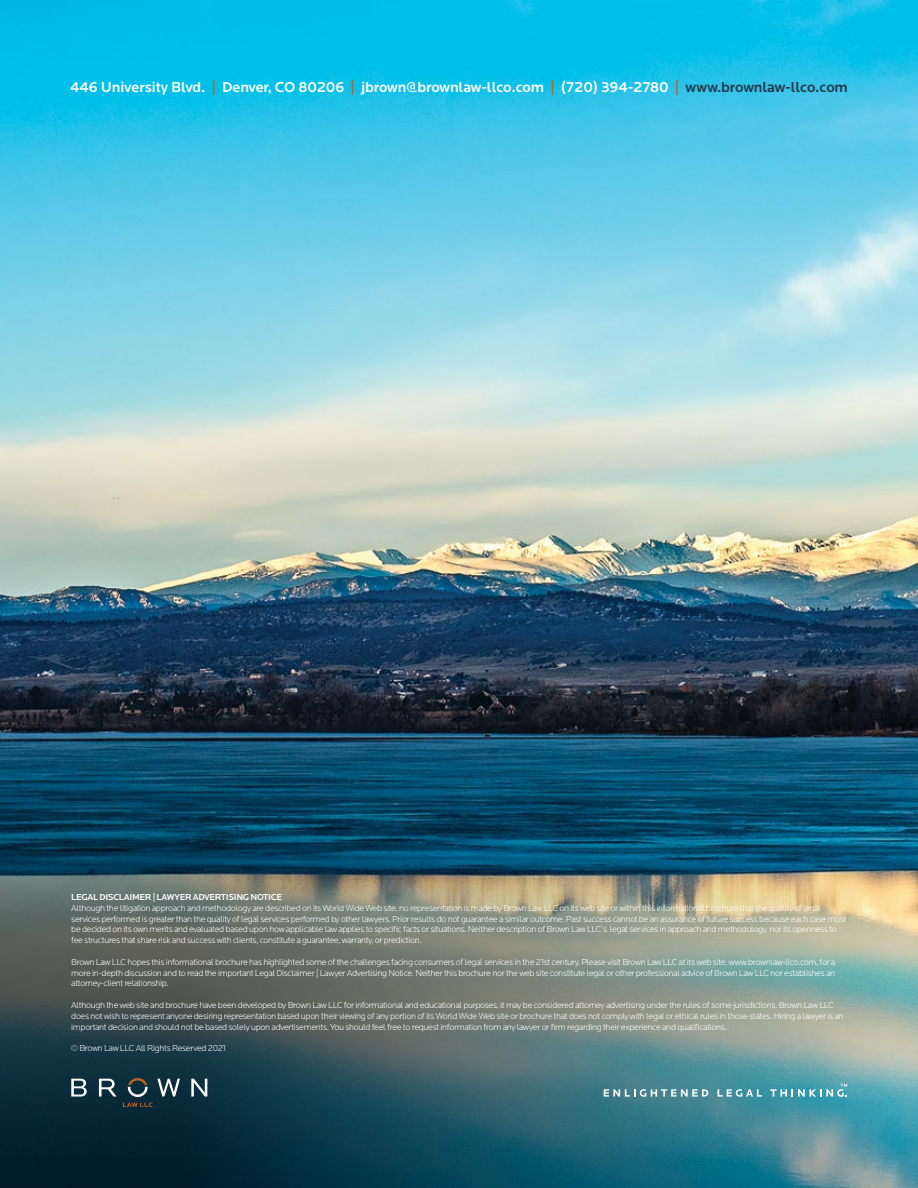
<style>
.page{position:relative;width:918px;height:1188px;background:#fff}
.page>*{position:absolute;margin:0;border:0;box-sizing:border-box;transform-origin:0 0}
.t1{font:500 15px "Locator";letter-spacing:-.01em;color:#fff}
.t2{font:300 9px/10.8px "Locator";letter-spacing:-.04em;color:#fff}
.t3{font:500 9px "Locator";letter-spacing:-.04em;color:#fff}
.s1{color:#bb6125}
.s2{color:#243746}
</style>
<div class="page">
<img style="left:0;top:0;width:918px;height:777px">
<img style="left:0;top:777px;width:918px;height:411px">
<svg style="left:123px;top:1103px;width:30px;height:4px"></svg>
<svg style="left:71px;top:1079px;width:16px;height:18px"></svg>
<svg style="left:99px;top:1079px;width:18px;height:18px"></svg>
<svg style="left:157px;top:1079px;width:23px;height:18px"></svg>
<svg style="left:191px;top:1079px;width:16px;height:18px"></svg>
<svg style="left:128px;top:1078px;width:20px;height:19px"></svg>
<svg style="left:604px;top:1089px;width:104px;height:8px"></svg>
<svg style="left:718px;top:1089px;width:44px;height:8px"></svg>
<svg style="left:770px;top:1084px;width:77px;height:13px"></svg>
<h1 class="t1" style="left:70px;top:79px;width:779px">446 University Blvd. <span class="s1">|</span> Denver, CO 80206 <span class="s1">|</span> jbrown@brownlaw-llco.com <span class="s1">|</span> (720) 394-2780 <span class="s1">|</span> <span class="s2">www.brownlaw-llco.com</span></h1>
<p class="t3" style="left:71px;top:892px;width:212px">LEGAL DISCLAIMER | LAWYER ADVERTISING NOTICE</p>
<p class="t2" style="left:71px;top:903px;width:777px">Although the litigation approach and methodology are described on its World Wide Web site, no representation is made by Brown Law LLC on its web site or within this informational brochure that the quality of legal services performed is greater than the quality of legal services performed by other lawyers. Prior results do not guarantee a similar outcome. Past success cannot be an assurance of future success because each case must be decided on its own merits and evaluated based upon how applicable law applies to specific facts or situations. Neither description of Brown Law LLC’s legal services in approach and methodology, nor its openness to fee structures that share risk and success with clients, constitute a guarantee, warranty, or prediction.</p>
<p class="t2" style="left:71px;top:957px;width:766px;text-align:justify">Brown Law LLC hopes this informational brochure has highlighted some of the challenges facing consumers of legal services in the 21st century. Please visit Brown Law LLC at its web site, www.brownlaw-llco.com, for a more in-depth discussion and to read the important Legal Disclaimer | Lawyer Advertising Notice. Neither this brochure nor the web site constitute legal or other professional advice of Brown Law LLC nor establishes an attorney-client relationship.</p>
<p class="t2" style="left:71px;top:1000px;width:774px">Although the web site and brochure have been developed by Brown Law LLC for informational and educational purposes, it may be considered attorney advertising under the rules of some jurisdictions. Brown Law LLC does not wish to represent anyone desiring representation based upon their viewing of any portion of its World Wide Web site or brochure that does not comply with legal or ethical rules in those states. Hiring a lawyer is an important decision and should not be based solely upon advertisements. You should feel free to request information from any lawyer or firm regarding their experience and qualifications.</p>
<p class="t2" style="left:71px;top:1043px;width:156px">© Brown Law LLC All Rights Reserved 2021</p>
</div>
